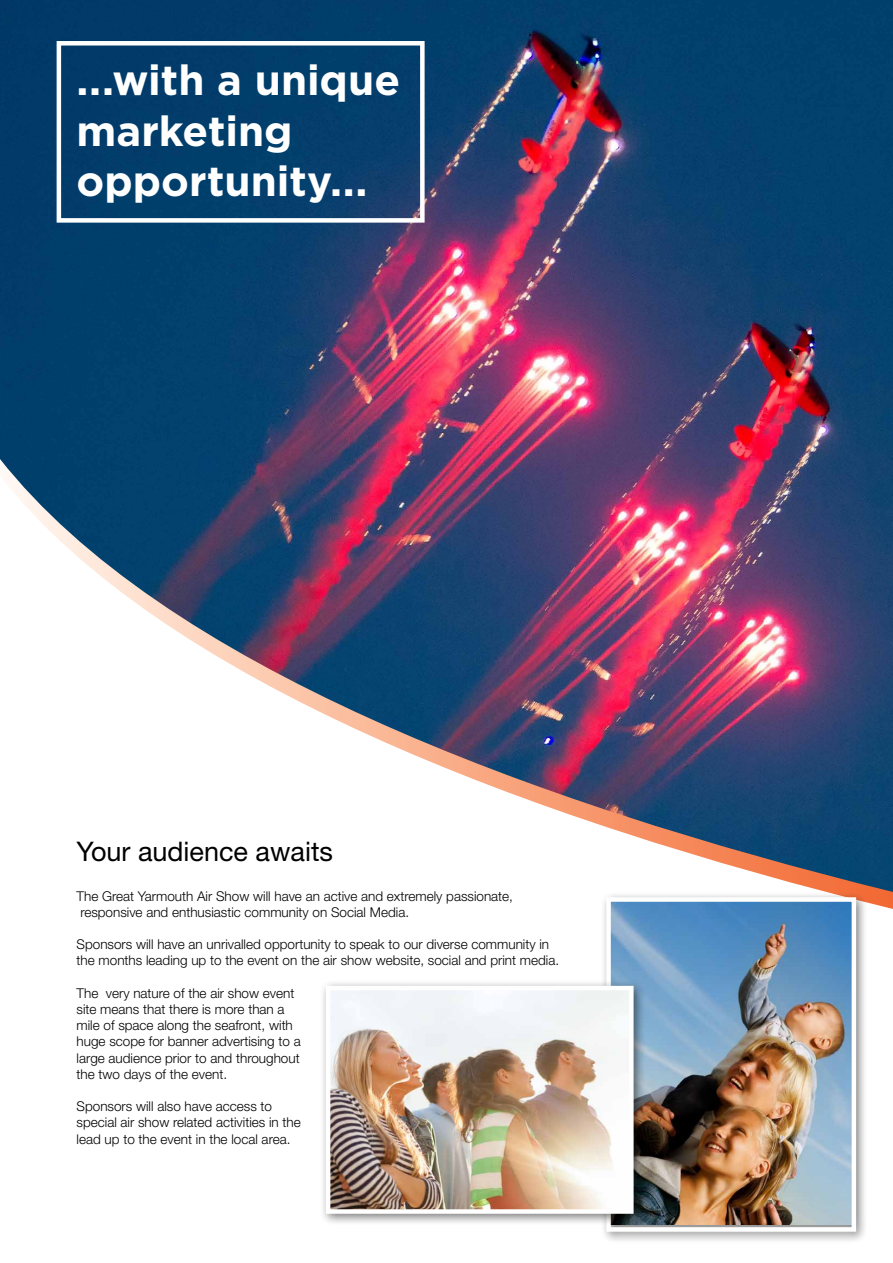
<style>
.page{position:relative;width:893px;height:1263px;background:#fff}
.page>*{position:absolute;margin:0;border:0;box-sizing:border-box;transform-origin:0 0}
.t1{font:700 42px/50.4px "Gotham";color:#fff}
.t2{font:27px "Helvetica Neue";color:#000}
.t3{font:300 13.5px/16.2px "Helvetica Neue";color:#000}
</style>
<div class="page">
<img style="left:0;top:0;width:893px;height:892px">
<div style="left:57px;top:41px;width:368px;height:182px;border:4px solid #fff"></div>
<div style="left:600px;top:891px;width:268px;height:353px;background:#000;opacity:.5"></div>
<img style="left:611px;top:902px;width:240px;height:322px">
<div style="left:606px;top:897px;width:250px;height:335px;border:4px solid #fff"></div>
<div style="left:320px;top:980px;width:325px;height:246px;background:#000;opacity:.5"></div>
<img style="left:331px;top:991px;width:298px;height:218px">
<div style="left:326px;top:986px;width:308px;height:228px;border:4px solid #fff"></div>
<h1 class="t1" style="left:77px;top:55px;width:325px">...with a unique marketing opportunity...</h1>
<h2 class="t2" style="left:77px;top:835px;width:258px">Your audience awaits</h2>
<p class="t3" style="left:77px;top:887px;width:438px">The Great Yarmouth Air Show will have an active and extremely passionate, responsive and enthusiastic community on Social Media.</p>
<p class="t3" style="left:77px;top:936px;width:484px">Sponsors will have an unrivalled opportunity to speak to our diverse community in the months leading up to the event on the air show website, social and print media.</p>
<p class="t3" style="left:77px;top:985px;width:226px">The very nature of the air show event site means that there is more than a mile of space along the seafront, with huge scope for banner advertising to a large audience prior to and throughout the two days of the event.</p>
<p class="t3" style="left:77px;top:1098px;width:226px">Sponsors will also have access to special air show related activities in the lead up to the event in the local area.</p>
</div>
